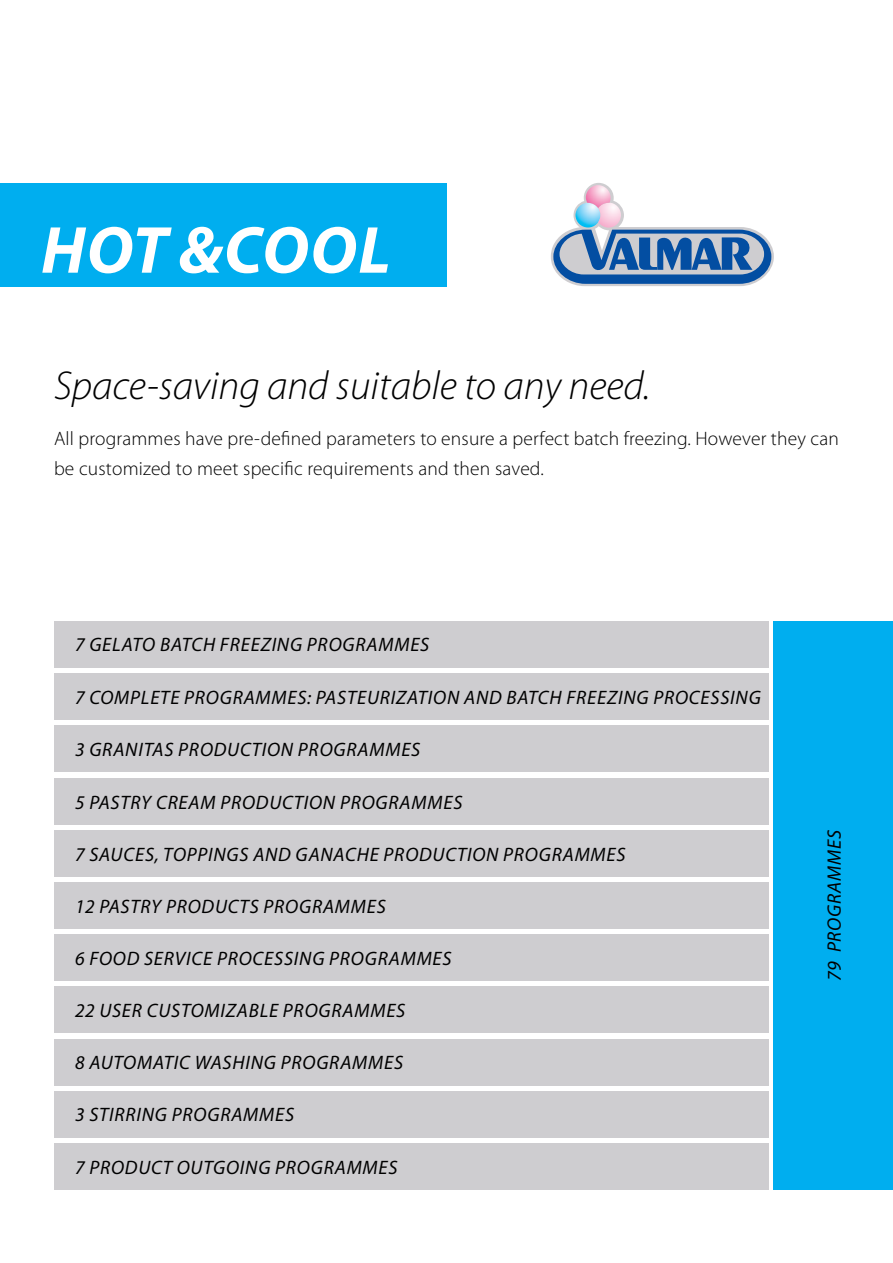
<style>
.page{position:relative;width:893px;height:1263px;background:#fff}
.page>*{position:absolute;margin:0;border:0;box-sizing:border-box;transform-origin:0 0}
.t1{font:italic 700 67.05px "Myriad Pro";letter-spacing:.02em;color:#fff}
.t2{font:italic 300 40.5px "Myriad Pro";color:#000}
.t3{font:italic 19.5px "Myriad Pro";letter-spacing:.04em;color:#000}
.t4{font:300 19.5px/30px "Myriad Pro";letter-spacing:.01em;color:#000}
</style>
<div class="page">
<svg style="left:551px;top:183px;width:223px;height:103px"></svg>
<img style="left:575px;top:203px;width:25px;height:24px;border-radius:12px">
<img style="left:598px;top:203px;width:23px;height:25px">
<img style="left:586px;top:185px;width:25px;height:23px">
<div style="left:54px;top:778px;width:715px;height:47px;background:#cecdd0"></div>
<div style="left:54px;top:986px;width:715px;height:47px;background:#cecdd0"></div>
<div style="left:54px;top:830px;width:715px;height:47px;background:#cecdd0"></div>
<div style="left:54px;top:1039px;width:715px;height:46px;background:#cecdd0"></div>
<div style="left:54px;top:1091px;width:715px;height:46px;background:#cecdd0"></div>
<div style="left:54px;top:1143px;width:715px;height:46px;background:#cecdd0"></div>
<div style="left:54px;top:882px;width:715px;height:47px;background:#cecdd0"></div>
<div style="left:54px;top:934px;width:715px;height:47px;background:#cecdd0"></div>
<div style="left:774px;top:621px;width:119px;height:568px;background:#00aeef"></div>
<div style="left:0;top:183px;width:446px;height:103px;background:#00aeef"></div>
<div style="left:54px;top:621px;width:715px;height:46px;background:#cecdd0"></div>
<div style="left:54px;top:673px;width:715px;height:47px;background:#cecdd0"></div>
<div style="left:54px;top:725px;width:715px;height:47px;background:#cecdd0"></div>
<h1 class="t1" style="left:41px;top:206px;width:351px">HOT &amp;COOL</h1>
<h2 class="t2" style="left:54px;top:361px;width:598px">Space-saving and suitable to any need.</h2>
<p class="t4" style="left:54px;top:423px;width:786px">All programmes have pre-defined parameters to ensure a perfect batch freezing. However they can be customized to meet specific requirements and then saved.</p>
<p class="t3" style="left:75px;top:633px;width:356px">7 GELATO BATCH FREEZING PROGRAMMES</p>
<p class="t3" style="left:75px;top:685px;width:687px">7 COMPLETE PROGRAMMES: PASTEURIZATION AND BATCH FREEZING PROCESSING</p>
<p class="t3" style="left:75px;top:737px;width:347px">3 GRANITAS PRODUCTION PROGRAMMES</p>
<p class="t3" style="left:75px;top:790px;width:389px">5 PASTRY CREAM PRODUCTION PROGRAMMES</p>
<p class="t3" style="left:75px;top:842px;width:552px">7 SAUCES, TOPPINGS AND GANACHE PRODUCTION PROGRAMMES</p>
<p class="t3" style="left:75px;top:894px;width:312px">12 PASTRY PRODUCTS PROGRAMMES</p>
<p class="t3" style="left:75px;top:946px;width:378px">6 FOOD SERVICE PROCESSING PROGRAMMES</p>
<p class="t3" style="left:75px;top:999px;width:332px">22 USER CUSTOMIZABLE PROGRAMMES</p>
<p class="t3" style="left:75px;top:1051px;width:329px">8 AUTOMATIC WASHING PROGRAMMES</p>
<p class="t3" style="left:75px;top:1103px;width:221px">3 STIRRING PROGRAMMES</p>
<p class="t3" style="left:75px;top:1155px;width:324px">7 PRODUCT OUTGOING PROGRAMMES</p>
<p class="t3" style="left:822px;top:980px;width:151px;rotate:-90deg">79 programmes</p>
</div>
